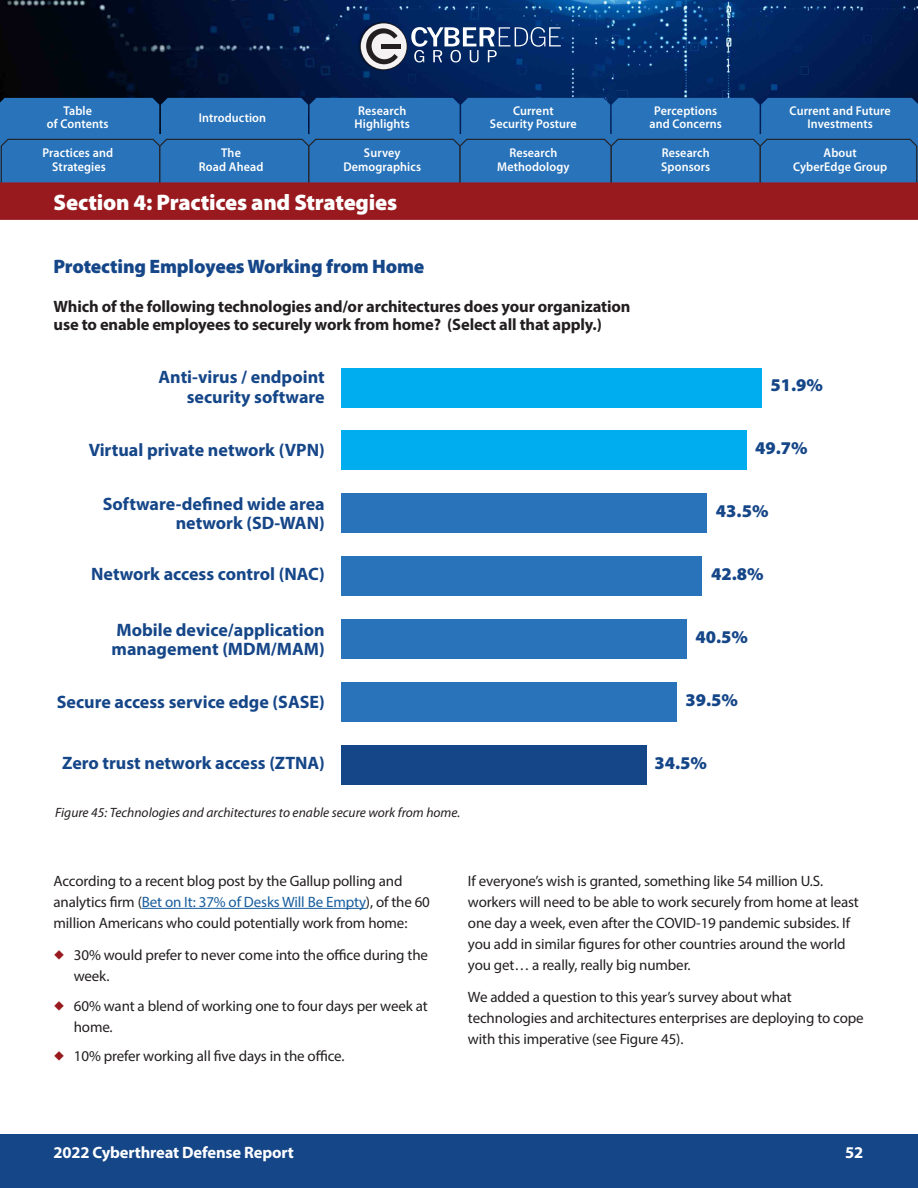
<style>
.page{position:relative;width:918px;height:1188px;background:#fff}
.page>*{position:absolute;margin:0;border:0;box-sizing:border-box;transform-origin:0 0}
.Section_head_white{font:900 22.5px "Myriad Pro";letter-spacing:-.01em;color:#fff}
.Subhead_blue{font:900 19.5px "Myriad Pro";letter-spacing:-.01em;color:#154688}
.t1{font:700 18px/19.5px "Myriad Pro";color:#154688}
.t2{font:900 18px "Myriad Pro";color:#154688}
.Question_head_black{font:700 16.5px/18px "Myriad Pro";letter-spacing:-.01em;color:#231f20}
.t3{font:700 16.5px "Myriad Pro";letter-spacing:-.01em;color:#fff}
.Body_copy{font:15px/21px "Myriad Pro";letter-spacing:-.01em;color:#231f20}
.t4{font:italic 13.5px "Myriad Pro";color:#231f20}
.t5{font:600 12.75px/13.5px "Myriad Pro";letter-spacing:.01em;color:#fff;text-align:center;scale:.95 1}
.s1{color:#175d9e}
</style>
<div class="page">
<img style="left:0;top:0;width:918px;height:98px">
<img style="left:357px;top:21px;width:50px;height:50px">
<div style="left:360px;top:23px;width:48px;height:47px;border:2px solid #231f20;border-radius:50%"></div>
<div style="left:361px;top:23px;width:46px;height:46px;background:#f4f2f2;border-radius:50%"></div>
<svg style="left:366px;top:27px;width:32px;height:38px"></svg>
<div style="left:382px;top:44px;width:19px;height:5px;background:#231f20"></div>
<svg style="left:411px;top:27px;width:150px;height:35px;background:#3d5b8a"></svg>
<div style="left:0;top:1134px;width:918px;height:54px;background:#154688"></div>
<svg style="left:0;top:98px;width:918px;height:122px;background:#4a5586"></svg>
<hr style="left:142px;top:908px;width:224px;height:1px;background:#175d9e">
<div style="left:341px;top:368px;width:421px;height:39px;background:#00aeef"></div>
<div style="left:341px;top:431px;width:406px;height:39px;background:#00aeef"></div>
<div style="left:341px;top:493px;width:365px;height:40px;background:#2873ba"></div>
<div style="left:341px;top:556px;width:361px;height:40px;background:#2873ba"></div>
<div style="left:341px;top:619px;width:346px;height:40px;background:#2873ba"></div>
<div style="left:341px;top:682px;width:336px;height:39px;background:#2873ba"></div>
<div style="left:341px;top:745px;width:306px;height:39px;background:#154688"></div>
<p class="t5" style="left:63px;top:103px;width:32px">Table</p>
<p class="t5" style="left:358px;top:103px;width:52px">Research</p>
<p class="t5" style="left:199px;top:110px;width:72px">Introduction</p>
<p class="t5" style="left:47px;top:117px;width:66px">of Contents</p>
<p class="t5" style="left:354px;top:117px;width:60px">Highlights</p>
<p class="t5" style="left:490px;top:103px;width:93px">Current<br>Security Posture</p>
<p class="t5" style="left:649px;top:103px;width:78px">Perceptions and Concerns</p>
<p class="t5" style="left:790px;top:103px;width:108px">Current and Future<br>Investments</p>
<p class="t5" style="left:42px;top:146px;width:76px">Practices and<br>Strategies</p>
<p class="t5" style="left:199px;top:146px;width:69px">The<br>Road Ahead</p>
<p class="t5" style="left:343px;top:146px;width:83px">Survey<br>Demographics</p>
<p class="t5" style="left:497px;top:146px;width:78px">Research<br>Methodology</p>
<p class="t5" style="left:661px;top:146px;width:53px;text-align:left">Research<br>Sponsors</p>
<p class="t5" style="left:793px;top:146px;width:101px">About<br>CyberEdge Group</p>
<p class="Section_head_white" style="left:54px;top:187px;width:345px">Section 4: Practices and Strategies</p>
<p class="Subhead_blue" style="left:54px;top:254px;width:372px">Protecting EmployeesWorking from Home</p>
<p class="Question_head_black" style="left:54px;top:297px;width:578px">Which of the following technologies and/or architectures does your organization use to enable employees to securely work from home? (Select all that apply (.</p>
<p class="t1" style="left:159px;top:367px;width:168px;text-align:right">Anti-virus / endpoint security software</p>
<p class="t1" style="left:89px;top:439px;width:238px">Virtual private network (VPN(</p>
<p class="t1" style="left:176px;top:493px;width:151px;text-indent:-73px">Software-de<br>network (SD-WAN(</p>
<p class="t1" style="left:91px;top:563px;width:235px">Network access control (NAC(</p>
<p class="t1" style="left:213px;top:493px;width:114px">ned wide area</p>
<p class="t1" style="left:112px;top:619px;width:215px">Mobile device/application management (MDM/MAM(</p>
<p class="t1" style="left:57px;top:691px;width:269px">Secure access service edge (SASE(</p>
<p class="t1" style="left:62px;top:753px;width:264px">Zero trust network access (ZTNA(</p>
<p class="t4" style="left:55px;top:805px;width:407px">Figure 45: Technologies and architectures to enable secure work from home.</p>
<p class="t2" style="left:771px;top:373px;width:54px">51.9%</p>
<p class="t2" style="left:755px;top:436px;width:54px">49.7%</p>
<p class="t2" style="left:716px;top:499px;width:54px">43.5%</p>
<p class="t2" style="left:711px;top:562px;width:54px">42.8%</p>
<p class="t2" style="left:695px;top:625px;width:54px">40.5%</p>
<p class="t2" style="left:685px;top:688px;width:54px">39.5%</p>
<p class="t2" style="left:655px;top:751px;width:54px">34.5%</p>
<p class="Body_copy" style="left:54px;top:870px;width:378px">According to a recent blog post by the Gallup polling and analytics firm (<span class="s1">Bet on :I t 37% of Desks Will Be Empty</span> ,) of the 60 million Americans who could potentially work from home:</p>
<p class="Body_copy" style="left:74px;top:944px;width:356px">30% would prefer to never come into the office during the week.</p>
<p class="Body_copy" style="left:74px;top:995px;width:355px">60% want a blend of working one to four days per week at home.</p>
<p class="Body_copy" style="left:74px;top:1045px;width:271px">10% prefer working all five days in the office.</p>
<p class="t3" style="left:53px;top:1141px;width:242px">2022 Cyberthreat Defense Report</p>
<p class="Body_copy" style="left:468px;top:870px;width:392px">If everyones’ wish is granted, something like 54 million U .S. workers will need to be able to work securely from home at least one day a week, even after the COVID-19 pandemic subsides If. you add in similar figures for other countries around the world you get… a really, really big number.</p>
<p class="Body_copy" style="left:468px;top:986px;width:397px">We added a question to this years’ survey about what technologies and architectures enterprises are deploying to cope with this imperative (see Figure 45 .(</p>
<p class="t3" style="left:845px;top:1141px;width:20px">52</p>
</div>
